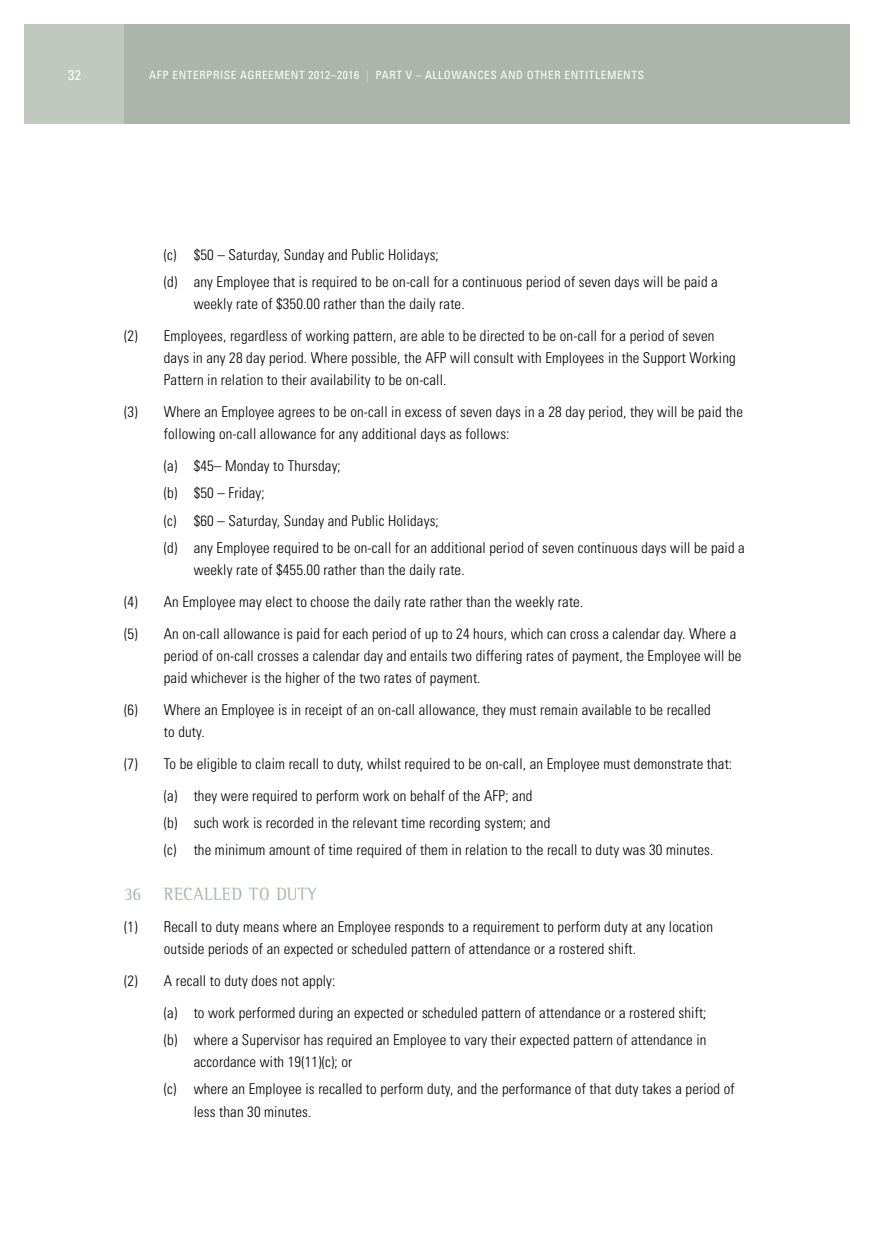
<style>
.page{position:relative;width:874px;height:1241px;background:#fff}
.page>*{position:absolute;margin:0;border:0;box-sizing:border-box;transform-origin:0 0}
.t1{font:17.5px "AFP Serif Pro";letter-spacing:.025em;color:#abb5ab}
.t2{font:300 condensed 14.88px/22.1px "Univers";letter-spacing:.01em;color:#000}
.t3{font:condensed 14px "Univers";color:#fff}
.t4{font:condensed 11.38px "Univers";letter-spacing:.05em;color:#fff}
.s1{color:#d5dad5}
</style>
<div class="page">
<div style="left:25px;top:25px;width:99px;height:99px;background:#c0c8c0"></div>
<div style="left:124px;top:25px;width:724px;height:99px;background:#abb5ab"></div>
<p class="t3" style="left:68px;top:66px;width:15px">32</p>
<p class="t4" style="left:149px;top:68px;width:428px">AFP ENTERPRISE AGREEMENT 2012–2016 <span class="s1">|</span> PART V – ALLOWANCES AND OTHER ENTIT</p>
<p class="t4" style="left:594px;top:68px;width:36px">LEM ENTS</p>
<p class="t2" style="left:164px;top:241px;width:555px;line-height:26.9px">(c) $50 – Saturday, Sunday and Public Holidays;<br>(d) any Employee that is required to be on-call for a continuous period of seven days will be paid a</p>
<p class="t2" style="left:124px;top:288px;width:591px;line-height:32px;text-indent:69px">weekly rate of $350.00 rather than the daily rate.<br>(2) Employees, regardless of working pattern, are able to be directed to be on-call for a period of seven</p>
<p class="t2" style="left:164px;top:347px;width:573px">days in any 28 day period. Where possible, the AFP will consult with Employees in the Support Working<br>Pattern in relation to their availability to be on-call.</p>
<p class="t2" style="left:164px;top:401px;width:580px;text-indent:-40px">(3) Where an Employee agrees to be on-call in excess of seven days in a 28 day period, they will be paid the following on-call allowance for any additional days as follows:</p>
<p class="t2" style="left:164px;top:452px;width:582px;line-height:26.9px">(a) $45– Monday to Thursday;<br>(b) $50 – Friday;<br>(c) $60 – Saturday, Sunday and Public Holidays;<br>(d) any Employee required to be on-call for an additional period of seven continuous days will be paid a</p>
<p class="t2" style="left:124px;top:553px;width:613px;line-height:32px;text-indent:69px">weekly rate of $455.00 rather than the daily rate.<br>(4) An Employee may elect to choose the daily rate rather than the weekly rate.<br>(5) An on-call allowance is paid for each period of up to 24 hours, which can cross a calendar day. Where a</p>
<p class="t2" style="left:164px;top:644px;width:579px">period of on-call crosses a calendar day and entails two differing rates of payment, the Employee will be paid whichever is the higher of the two rates of payment.</p>
<p class="t2" style="left:164px;top:698px;width:548px;text-indent:-40px">(6) Where an Employee is in receipt of an on-call allowance, they must remain available to be recalled to duty.</p>
<p class="t2" style="left:164px;top:747px;width:569px;line-height:32px;text-indent:-40px">(7) To be eligible to claim recall to duty, whilst required to be on-call, an Employee must demonstrate that: (a) they were required to perform work on behalf of the AFP; and</p>
<p class="t2" style="left:164px;top:809px;width:550px;line-height:26.9px">(b) such work is recorded in the relevant time recording system; and<br>(c) the minimum amount of time required of them in relation to the recall to duty was 30 minutes.</p>
<h3 class="t1" style="left:124px;top:880px;width:19px">36</h3>
<h3 class="t1" style="left:164px;top:880px;width:154px">RECALLED TO DUTY</h3>
<p class="t2" style="left:164px;top:915px;width:550px;text-indent:-40px">(1) Recall to duty means where an Employee responds to a requirement to perform duty at any location outside periods of an expected or scheduled pattern of attendance or a rostered shift.</p>
<p class="t2" style="left:164px;top:964px;width:544px;line-height:32px;text-indent:-40px">(2) A recall to duty does not apply:<br>(a) to work performed during an expected or scheduled pattern of attendance or a rostered shift;</p>
<p class="t2" style="left:193px;top:1028px;width:514px;text-indent:-30px">(b) where a Supervisor has required an Employee to vary their expected pattern of attendance in accordance with 19(11)(c); or</p>
<p class="t2" style="left:193px;top:1076px;width:542px;line-height:22.9px;text-indent:-30px">(c) where an Employee is recalled to perform duty, and the performance of that duty takes a period of less than 30 minutes.</p>
</div>
